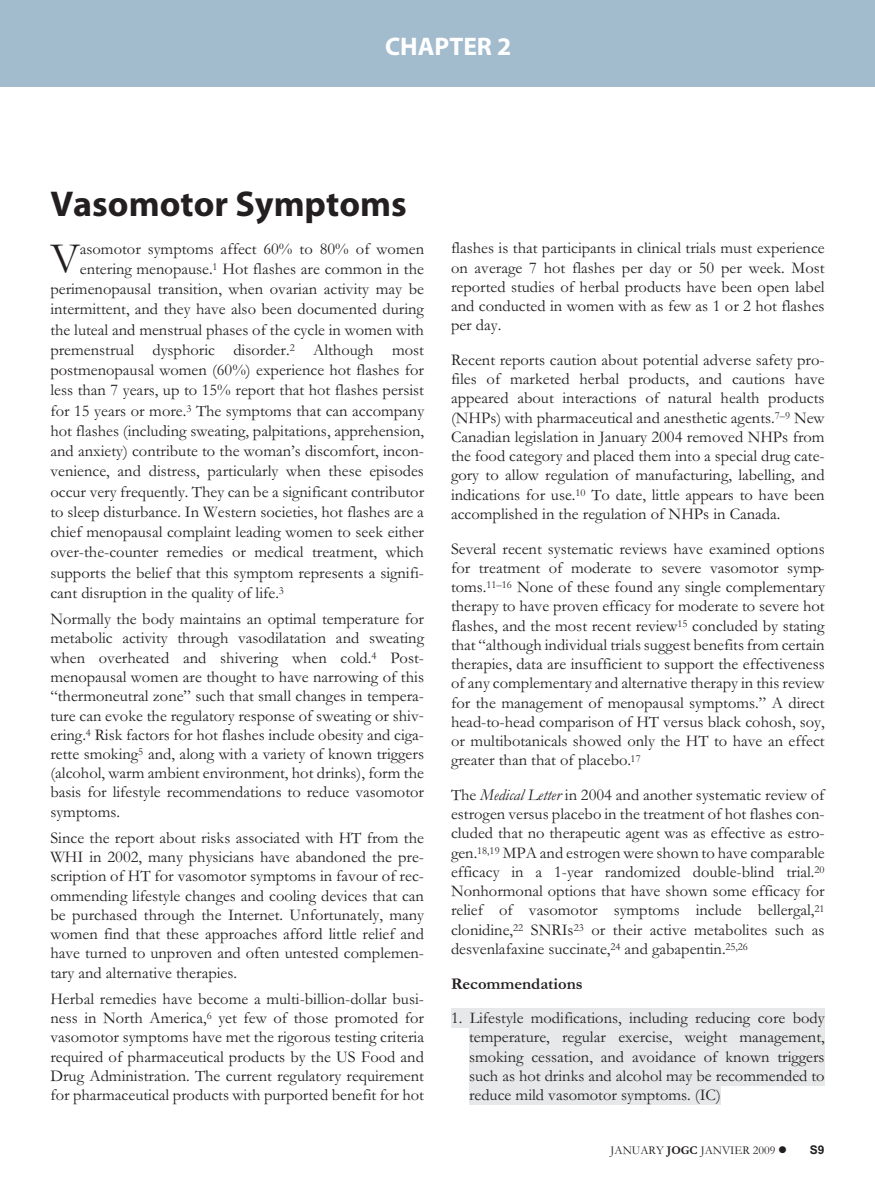
<style>
.page{position:relative;width:875px;height:1188px;background:#fff}
.page>*{position:absolute;margin:0;border:0;box-sizing:border-box;transform-origin:0 0}
.t1{font:43.5px "Garamond";color:#231f20}
.t2{font:700 36px "Myriad";color:#231f20}
.t3{font:700 25.5px "Myriad";color:#fff}
.t4{font:16.5px/19.2px "Garamond";color:#231f20;text-align:justify}
.t5{font:700 16.5px "Garamond";color:#231f20}
.t6{font:12px "Garamond";color:#231f20}
.t7{font:700 12px "Arial";color:#231f20}
.s1{font-style:italic}
.s2{font-weight:700}
</style>
<div class="page">
<div style="left:451px;top:1008px;width:373px;height:20px;background:#e7e8e9"></div>
<div style="left:469px;top:1028px;width:355px;height:38px;background:#e7e8e9"></div>
<div style="left:469px;top:1066px;width:355px;height:19px;background:#e7e8e9"></div>
<div style="left:469px;top:1085px;width:252px;height:20px;background:#e7e8e9"></div>
<div style="left:0;top:0;width:875px;height:86px;background:#a2bbcd"></div>
<h3 class="t3" style="left:385px;top:37px;width:128px">CHAPTER 2</h3>
<h2 class="t2" style="left:50px;top:191px;width:358px">Vasomotor Symptoms</h2>
<h1 class="t1" style="left:50px;top:244px;width:31px">V</h1>
<p class="t4" style="left:80px;top:241px;width:346px">asomotor symptoms affect 60% to 80% of women</p>
<p class="t4" style="left:80px;top:261px;width:346px">entering menopause.<sup>1</sup> Hot flashes are common in the</p>
<p class="t4" style="left:50px;top:281px;width:375px">perimenopausal transition, when ovarian activity may be</p>
<p class="t4" style="left:50px;top:302px;width:375px">intermittent, and they have also been documented during</p>
<p class="t4" style="left:50px;top:322px;width:375px">the luteal and menstrual phases of the cycle in women with</p>
<p class="t4" style="left:50px;top:342px;width:375px">premenstrual dysphoric disorder.<sup>2</sup> Although most</p>
<p class="t4" style="left:50px;top:362px;width:375px">postmenopausal women (60%) experience hot flashes for</p>
<p class="t4" style="left:50px;top:383px;width:375px">less than 7 years, up to 15% report that hot flashes persist</p>
<p class="t4" style="left:50px;top:403px;width:375px">for 15 years or more.<sup>3</sup> The symptoms that can accompany</p>
<p class="t4" style="left:50px;top:423px;width:375px">hot flashes (including sweating, palpitations, apprehension,</p>
<p class="t4" style="left:50px;top:443px;width:375px">and anxiety) contribute to the woman’s discomfort, incon-</p>
<p class="t4" style="left:50px;top:464px;width:375px">venience, and distress, particularly when these episodes</p>
<p class="t4" style="left:50px;top:484px;width:375px">occur very frequently. They can be a significant contributor</p>
<p class="t4" style="left:50px;top:504px;width:375px">to sleep disturbance. In Western societies, hot flashes are a</p>
<p class="t4" style="left:50px;top:524px;width:375px">chief menopausal complaint leading women to seek either</p>
<p class="t4" style="left:50px;top:545px;width:375px">over-the-counter remedies or medical treatment, which</p>
<p class="t4" style="left:50px;top:565px;width:375px">supports the belief that this symptom represents a signifi-</p>
<p class="t4" style="left:50px;top:585px;width:235px">cant disruption in the quality of life.<sup>3</sup></p>
<p class="t4" style="left:50px;top:611px;width:375px">Normally the body maintains an optimal temperature for metabolic activity through vasodilatation and sweating when overheated and shivering when cold.<sup>4</sup> Post&shy;menopausal women are thought to have narrowing of this “thermoneutral zone” such that small changes in tempera&shy;ture can evoke the regulatory response of sweating or shiv&shy;ering.<sup>4</sup> Risk factors for hot flashes include obesity and ciga&shy;rette smoking<sup>5</sup> and, along with a variety of known triggers (alcohol, warm ambient environment, hot drinks), form the basis for lifestyle recommendations to reduce vasomotor symptoms.</p>
<p class="t4" style="left:50px;top:830px;width:375px">Since the report about risks associated with HT from the WHI in 2002, many physicians have abandoned the pre&shy;scription of HT for vasomotor symptoms in favour of rec&shy;ommending lifestyle changes and cooling devices that can be purchased through the Internet. Unfortunately, many women find that these approaches afford little relief and have turned to unproven and often untested complemen&shy;tary and alternative therapies.</p>
<p class="t4" style="left:50px;top:991px;width:375px">Herbal remedies have become a multi-billion-dollar busi&shy;ness in North America,<sup>6</sup> yet few of those promoted for vasomotor symptoms have met the rigorous testing criteria required of pharmaceutical products by the US Food and Drug Administration. The current regulatory requirement for pharmaceutical products with purported benefit for hot</p>
<p class="t4" style="left:451px;top:240px;width:375px">flashes is that participants in clinical trials must experience on average 7 hot flashes per day or 50 per week. Most reported studies of herbal products have been open label and conducted in women with as few as 1 or 2 hot flashes per day.</p>
<p class="t4" style="left:451px;top:352px;width:375px">Recent reports caution about potential adverse safety pro&shy;files of marketed herbal products, and cautions have appeared about interactions of natural health products (NHPs) with pharmaceutical and anesthetic agents.<sup>7–9</sup> New Canadian legislation in January 2004 removed NHPs from the food category and placed them into a special drug cate&shy;gory to allow regulation of manufacturing, labelling, and indications for use.<sup>10</sup> To date, little appears to have been accomplished in the regulation of NHPs in Canada.</p>
<p class="t4" style="left:451px;top:541px;width:375px">Several recent systematic reviews have examined options for treatment of moderate to severe vasomotor symp&shy;toms.<sup>11–16</sup> None of these found any single complementary therapy to have proven efficacy for moderate to severe hot flashes, and the most recent review<sup>15</sup> concluded by stating that “although individual trials suggest benefits from certain therapies, data are insufficient to support the effectiveness of any complementary and alternative therapy in this review for the management of menopausal symptoms.” A direct head-to-head comparison of HT versus black cohosh, soy, or multibotanicals showed only the HT to have an effect greater than that of placebo.<sup>17</sup></p>
<p class="t4" style="left:451px;top:787px;width:375px">The <span class="s1">Medical Letter</span> in 2004 and another systematic review of estrogen versus placebo in the treatment of hot flashes con&shy;cluded that no therapeutic agent was as effective as estro&shy;gen.<sup>18,19</sup> MPA and estrogen were shown to have comparable efficacy in a 1-year randomized double-blind trial.<sup>20<br></sup>Nonhormonal options that have shown some efficacy for relief of vasomotor symptoms include bellergal,<sup>21 </sup>clonidine,<sup>22</sup> SNRIs<sup>23</sup> or their active metabolites such as desvenlafaxine succinate,<sup>24</sup> and gabapentin.<sup>25,26</sup></p>
<p class="t5" style="left:451px;top:977px;width:133px">Recommendations</p>
<p class="t4" style="left:469px;top:1010px;width:357px;text-indent:-18px">1. Lifestyle modifications, including reducing core body temperature, regular exercise, weight management, smoking cessation, and avoidance of known triggers such as hot drinks and alcohol may be recommended to reduce mild vasomotor symptoms. (IC)</p>
<p class="t6" style="left:610px;top:1146px;width:166px">JANUARY <span class="s2">JOGC</span> JANVIER 2009</p>
<p class="t7" style="left:810px;top:1146px;width:16px">S9</p>
</div>
